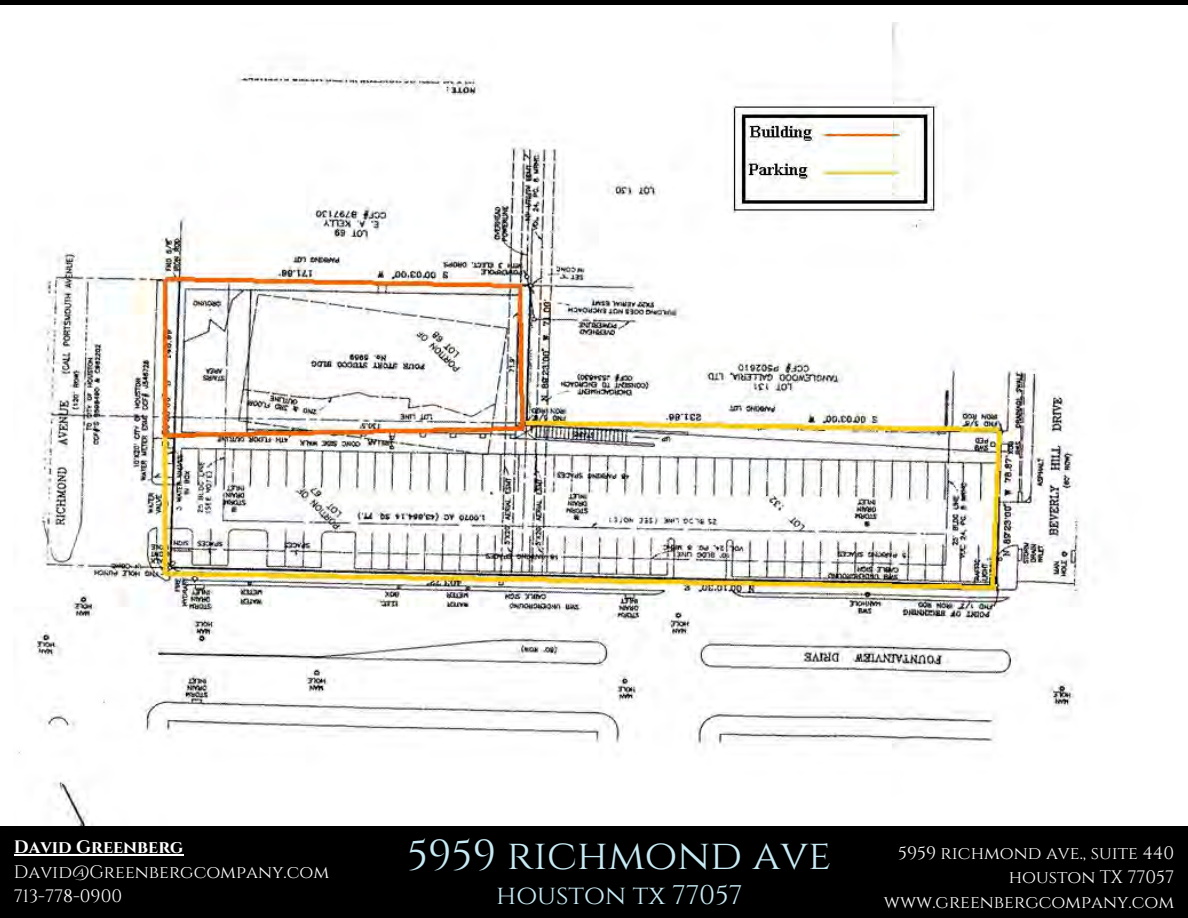
<style>
.page{position:relative;width:1188px;height:918px;background:#fff}
.page>*{position:absolute;margin:0;border:0;box-sizing:border-box;transform-origin:0 0}
.t1{font:42px "Cinzel";color:#c7eaf4}
.t2{font:27px "Cinzel";color:#c7eaf4}
.t3{font:18px "Cinzel";color:#fff}
.t4{font:700 18px "Cinzel";color:#fff}
</style>
<div class="page">
<img style="left:18px;top:22px;width:1063px;height:804px">
<div style="left:0;top:826px;width:1188px;height:92px;background:#000"></div>
<div style="left:0;top:0;width:1188px;height:5px;background:#000"></div>
<hr style="left:14px;top:854px;width:169px;height:1px;background:#fff">
<p class="t4" style="left:14px;top:835px;width:171px">David Greenberg</p>
<p class="t3" style="left:14px;top:860px;width:317px">David@Greenbergcompany.com</p>
<p class="t3" style="left:14px;top:885px;width:110px">713-778-0900</p>
<p class="t1" style="left:407px;top:828px;width:425px">5959 richmond ave</p>
<p class="t2" style="left:496px;top:878px;width:248px">houston tx 77057</p>
<h1 class="t3" style="left:898px;top:841px;width:278px">5959 richmond ave., suite 440</h1>
<h2 class="t3" style="left:1009px;top:866px;width:167px">houston TX 77057</h2>
<p class="t3" style="left:884px;top:891px;width:292px">www.greenbergcompany.com</p>
</div>
